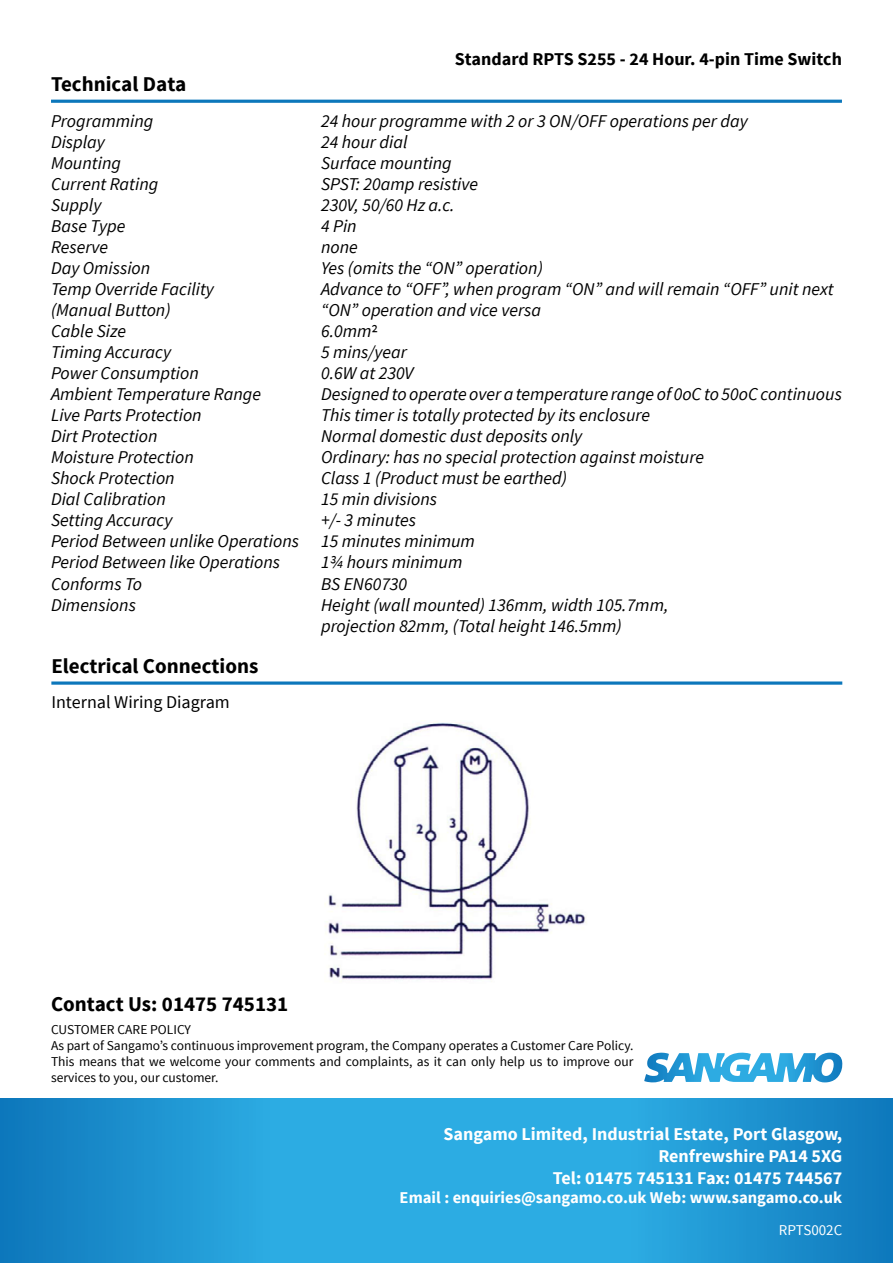
<style>
.page{position:relative;width:893px;height:1263px;background:#fff}
.page>*{position:absolute;margin:0;border:0;box-sizing:border-box;transform-origin:0 0}
.t1{font:700 21px "Source Sans Pro";color:#000}
.t2{font:italic 18px/21px "Source Sans Pro";color:#000}
.t3{font:700 18px/21.6px "Source Sans Pro";color:#fff;text-align:right}
.t4{font:700 18px "Source Sans Pro";color:#000}
.t5{font:18px "Source Sans Pro";color:#000}
.t6{font:700 16.5px "Source Sans Pro";color:#fff}
.t7{font:15px "Source Sans Pro";color:#fff}
.t8{font:13.5px/16.2px "Source Sans Pro";color:#000}
.s1{font-style:normal}
</style>
<div class="page">
<hr style="left:51px;top:100px;width:791px;height:3px;background:#0c77bb">
<svg style="left:51px;top:681px;width:791px;height:4px;background:#3d92c8"></svg>
<svg style="left:0;top:1098px;width:893px;height:165px;background:#229bd6"></svg>
<svg style="left:656px;top:1052px;width:174px;height:24px"></svg>
<img style="left:325px;top:720px;width:262px;height:260px">
<p class="t1" style="left:51px;top:70px;width:137px">Technical Data</p>
<p class="t4" style="left:455px;top:47px;width:389px">Standard RPTS S255 - 24 Hour. 4-pin Time Switch</p>
<p class="t2" style="left:51px;top:111px;width:104px">Programming</p>
<p class="t2" style="left:321px;top:111px;width:428px">24 hour programme with 2 or 3 ON/OFF operations per day</p>
<p class="t2" style="left:51px;top:132px;width:55px">Display</p>
<p class="t2" style="left:321px;top:132px;width:88px">24 hour dial</p>
<p class="t2" style="left:51px;top:153px;width:72px">Mounting</p>
<p class="t2" style="left:321px;top:153px;width:132px">Surface mounting</p>
<p class="t2" style="left:51px;top:174px;width:109px">Current Rating</p>
<p class="t2" style="left:321px;top:174px;width:159px">SPST: 20amp resistive</p>
<p class="t2" style="left:51px;top:195px;width:52px">Supply</p>
<p class="t2" style="left:321px;top:195px;width:135px">230V, 50/60 Hz a.c.</p>
<p class="t2" style="left:51px;top:216px;width:76px">Base Type</p>
<p class="t2" style="left:321px;top:216px;width:37px">4 Pin</p>
<p class="t2" style="left:51px;top:237px;width:59px">Reserve</p>
<p class="t2" style="left:321px;top:237px;width:38px">none</p>
<p class="t2" style="left:51px;top:258px;width:101px">Day Omission</p>
<p class="t2" style="left:321px;top:258px;width:223px">Yes (omits the “ON” operation)</p>
<p class="t2" style="left:51px;top:279px;width:164px">Temp Override Facility</p>
<p class="t2" style="left:321px;top:279px;width:514px">Advance to “OFF”, when program “ON” and will remain “OFF” unit next</p>
<p class="t2" style="left:51px;top:300px;width:121px">(Manual Button)</p>
<p class="t2" style="left:321px;top:300px;width:221px">“ON” operation and vice versa</p>
<p class="t2" style="left:51px;top:321px;width:77px">Cable Size</p>
<p class="t2" style="left:321px;top:321px;width:59px">6.0mm<span class="s1">2</span></p>
<p class="t2" style="left:51px;top:342px;width:122px">Timing Accuracy</p>
<p class="t2" style="left:321px;top:342px;width:88px">5 mins/year</p>
<p class="t2" style="left:51px;top:363px;width:149px">Power Consumption</p>
<p class="t2" style="left:321px;top:363px;width:94px">0.6W at 230V</p>
<p class="t2" style="left:51px;top:384px;width:212px">Ambient Temperature Range</p>
<p class="t2" style="left:321px;top:384px;width:522px">Designed to operate over a temperature range of 0oC to 50oC continuous</p>
<p class="t2" style="left:51px;top:405px;width:152px">Live Parts Protection</p>
<p class="t2" style="left:321px;top:405px;width:331px">This timer is totally protected by its enclosure</p>
<p class="t2" style="left:51px;top:426px;width:108px">Dirt Protection</p>
<p class="t2" style="left:321px;top:426px;width:263px">Normal domestic dust deposits only</p>
<p class="t2" style="left:51px;top:447px;width:144px">Moisture Protection</p>
<p class="t2" style="left:321px;top:447px;width:385px">Ordinary: has no special protection against moisture</p>
<p class="t2" style="left:51px;top:468px;width:125px">Shock Protection</p>
<p class="t2" style="left:321px;top:468px;width:248px">Class 1 (Product must be earthed)</p>
<p class="t2" style="left:51px;top:489px;width:116px">Dial Calibration</p>
<p class="t2" style="left:321px;top:489px;width:117px">15 min divisions</p>
<p class="t2" style="left:51px;top:510px;width:123px">Setting Accuracy</p>
<p class="t2" style="left:51px;top:510px;width:425px;text-indent:270px">+/- 3 minutes<br>Period Between unlike Operations 15 minutes minimum<br>Period Between like Operations</p>
<p class="t2" style="left:321px;top:552px;width:143px">1¾ hours minimum</p>
<p class="t2" style="left:51px;top:573px;width:93px">Conforms To</p>
<p class="t2" style="left:321px;top:573px;width:88px">BS EN60730</p>
<p class="t2" style="left:51px;top:594px;width:86px">Dimensions</p>
<p class="t2" style="left:321px;top:594px;width:349px">Height (wall mounted) 136mm, width 105.7mm, projection 82mm, (Total height 146.5mm)</p>
<p class="t1" style="left:51px;top:652px;width:208px">Electrical Connections</p>
<p class="t5" style="left:51px;top:690px;width:180px">Internal Wiring Diagram</p>
<p class="t1" style="left:51px;top:991px;width:239px">Contact Us: 01475 745131</p>
<p class="t8" style="left:51px;top:1021px;width:584px">CUSTOMER CARE POLICY<br>As part of Sangamo’s continuous improvement program, the Company operates a Customer Care Policy.<br>This means that we welcome your comments and complaints, as it can only help us to improve our services to you, our customer.</p>
<p class="t3" style="left:443px;top:1124px;width:400px">Sangamo Limited, Industrial Estate, Port Glasgow,<br>Renfrewshire PA14 5XG<br>Tel: 01475 745131 Fax: 01475 744567</p>
<p class="t6" style="left:400px;top:1187px;width:444px">Email : enquiries@sangamo.co.uk Web: www.sangamo.co.uk</p>
<p class="t7" style="left:779px;top:1221px;width:65px">RPTS002C</p>
</div>
